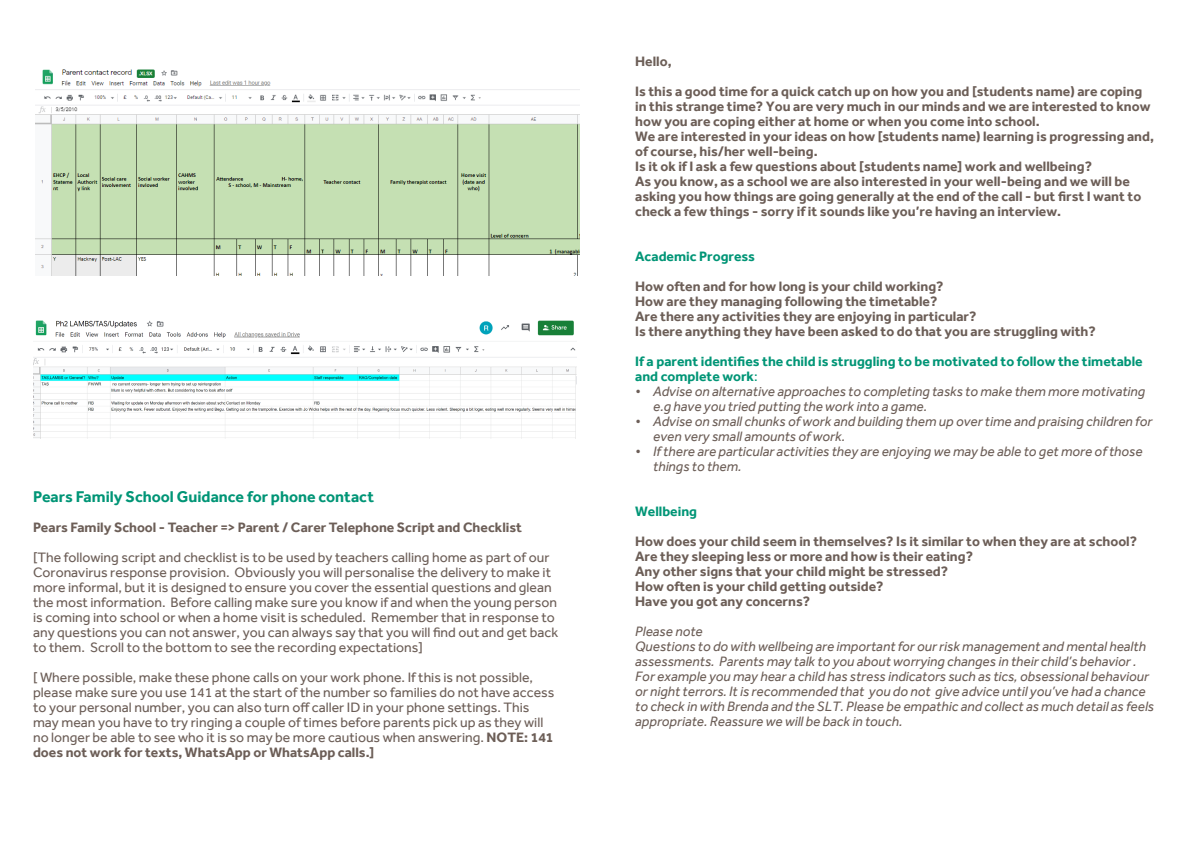
<style>
.page{position:relative;width:1191px;height:842px;background:#fff}
.page>*{position:absolute;margin:0;border:0;box-sizing:border-box;transform-origin:0 0}
.t1{font:700 16px "Effra";color:#009576}
.t2{font:700 14px/15px "Effra";color:#6c5e57}
.t3{font:14px/15px "Effra";color:#6c5e57}
.t4{font:italic 14px/15px "Effra";color:#6c5e57}
.t5{font:700 14px/15px "Effra";color:#009576}
.s1{font-weight:700}
.s2{font-weight:400}
</style>
<div class="page">
<img style="left:36px;top:69px;width:543px;height:207px">
<img style="left:33px;top:320px;width:543px;height:118px">
<p class="t1" style="left:33px;top:487px;width:342px">Pears Family School Guidance for phone contact</p>
<p class="t2" style="left:33px;top:520px;width:490px">Pears Family School - Teacher =&gt; Parent / Carer Telephone Script and Checklist</p>
<p class="t3" style="left:33px;top:550px;width:527px">[The following script and checklist is to be used by teachers calling home as part of our Coronavirus response provision. Obviously you will personalise the delivery to make it more informal, but it is designed to ensure you cover the essential questions and glean the most information. Before calling make sure you know if and when the young person is coming into school or when a home visit is scheduled. Remember that in response to any questions you can not answer, you can always say that you will find out and get back to them. Scroll to the bottom to see the recording expectations]</p>
<p class="t3" style="left:33px;top:670px;width:523px">[ Where possible, make these phone calls on your work phone. If this is not possible, please make sure you use 141 at the start of the number so families do not have access to your personal number, you can also turn off caller ID in your phone settings. This may mean you have to try ringing a couple of times before parents pick up as they will no longer be able to see who it is so may be more cautious when answering. <span class="s1">NOTE: 141 does not work for texts, WhatsApp or WhatsApp calls.]</span></p>
<p class="t2" style="left:635px;top:46px;width:508px;line-height:30px">Hello,<br>Is this a good time for a quick catch up on how you and [students name) are coping</p>
<p class="t2" style="left:635px;top:99px;width:520px">in this strange time? You are very much in our minds and we are interested to know how you are coping either at home or when you come into school.<br>We are interested in your ideas on how [students name) learning is progressing and, of course, his/her well-being.<br>Is it ok if I ask a few questions about [students name] work and wellbeing?<br>As you know, as a school we are also interested in your well-being and we will be asking you how things are going generally at the end of the call - but first I want to check a few things - sorry if it sounds like you’re having an interview.</p>
<p class="t5" style="left:635px;top:249px;width:121px">Academic Progress</p>
<p class="t2" style="left:635px;top:279px;width:462px">How often and for how long is your child working?<br>How are they managing following the timetable?<br>Are there any activities they are enjoying in particular?<br>Is there anything they have been asked to do that you are struggling with?</p>
<p class="t5" style="left:635px;top:354px;width:509px">If a parent identifies the child is struggling to be motivated to follow the timetable and complete work<span class="s2">:</span></p>
<p class="t4" style="left:653px;top:384px;width:493px;text-indent:-18px">• Advise on alternative approaches to completing tasks to make them more motivating e.g have you tried putting the work into a game.</p>
<p class="t4" style="left:653px;top:414px;width:500px;text-indent:-18px">• Advise on small chunks of work and building them up over time and praising children for even very small amounts of work.</p>
<p class="t4" style="left:653px;top:444px;width:491px;text-indent:-18px">• If there are particular activities they are enjoying we may be able to get more of those things to them.</p>
<p class="t5" style="left:635px;top:504px;width:63px">Wellbeing</p>
<p class="t2" style="left:635px;top:534px;width:503px">How does your child seem in themselves? Is it similar to when they are at school?<br>Are they sleeping less or more and how is their eating?<br>Any other signs that your child might be stressed?<br>How often is your child getting outside?<br>Have you got any concerns?</p>
<p class="t4" style="left:635px;top:624px;width:520px">Please note<br>Questions to do with wellbeing are important for our risk management and mental health assessments. Parents may talk to you about worrying changes in their child’s behavior .<br>For example you may hear a child has stress indicators such as tics, obsessional behaviour or night terrors. It is recommended that you do not give advice until you’ve had a chance to check in with Brenda and the SLT. Please be empathic and collect as much detail as feels appropriate. Reassure we will be back in touch.</p>
</div>
